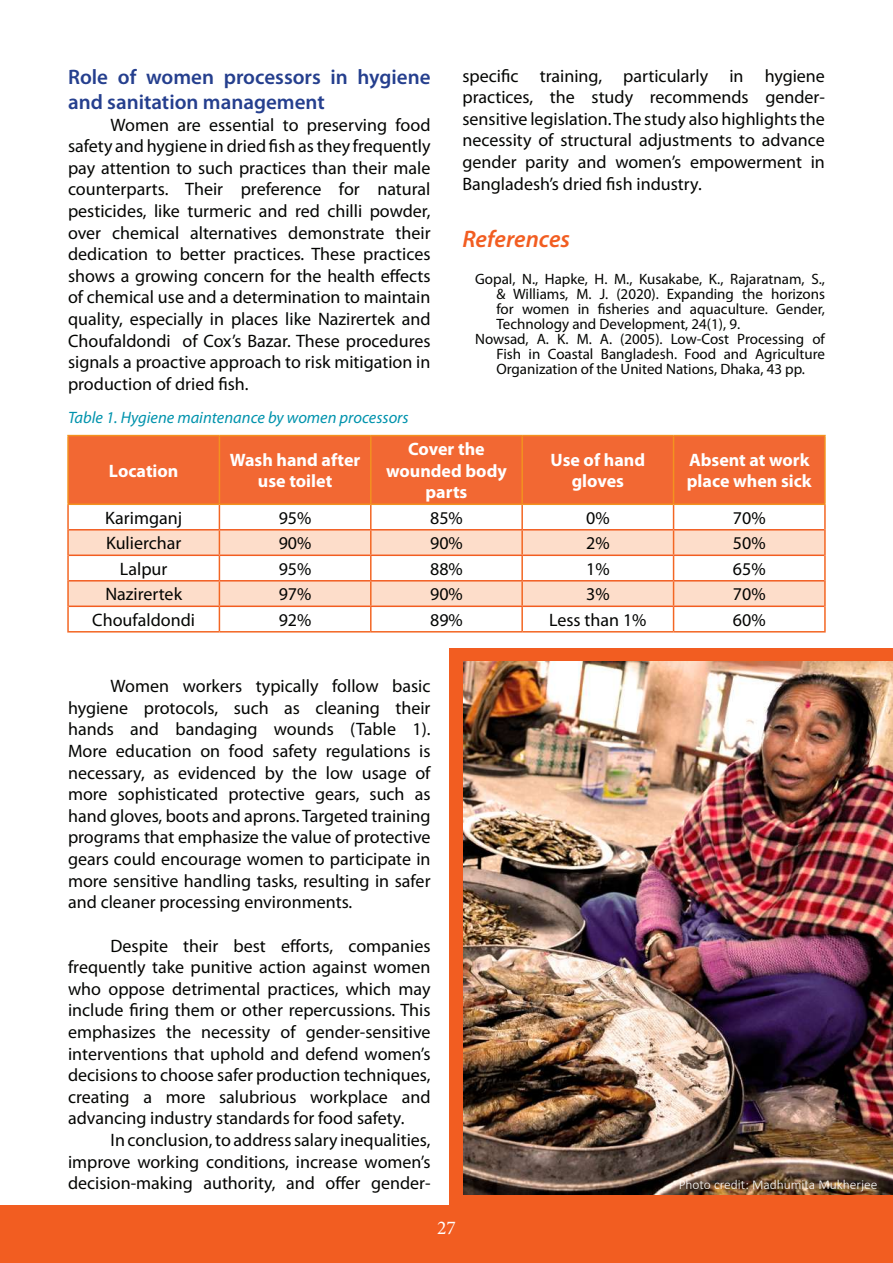
<style>
.page{position:relative;width:893px;height:1263px;background:#fff}
.page>*{position:absolute;margin:0;border:0;box-sizing:border-box;transform-origin:0 0}
.t1{font:italic 600 24px "Myriad Pro";color:#f25d21}
.t2{font:600 21px/25.2px "Myriad Pro";color:#253f8e}
.t3{font:19.5px "Minion Pro";color:#fff}
.t4{font:18px/21.6px "Myriad Pro";color:#040503;text-align:justify}
.t5{font:700 18px/21.6px "Myriad Pro";color:#fff;text-align:center}
.t6{font:italic 16.5px "Myriad Pro";color:#0093ad}
.t7{font:15px "Myriad Pro";color:#040503}
.t8{font:300 13.5px "Calibri";color:#fff}
</style>
<div class="page">
<div style="left:0;top:1205px;width:893px;height:58px;background:#f25d21"></div>
<div style="left:450px;top:648px;width:443px;height:557px;background:#f25d21"></div>
<div style="left:69px;top:436px;width:755px;height:67px;background:#f26833"></div>
<svg style="left:69px;top:530px;width:755px;height:75px;fill:#fdddca"></svg>
<hr style="left:67px;top:505px;width:2px;height:25px;background:#f36623">
<hr style="left:370px;top:505px;width:2px;height:24px;background:#f36623">
<hr style="left:521px;top:505px;width:2px;height:24px;background:#f36623">
<hr style="left:824px;top:505px;width:2px;height:25px;background:#f36623">
<hr style="left:67px;top:530px;width:2px;height:25px;background:#f36623">
<hr style="left:370px;top:530px;width:2px;height:24px;background:#f36623">
<hr style="left:521px;top:530px;width:2px;height:24px;background:#f36623">
<hr style="left:824px;top:530px;width:2px;height:25px;background:#f36623">
<hr style="left:67px;top:555px;width:2px;height:26px;background:#f36623">
<hr style="left:370px;top:556px;width:2px;height:24px;background:#f36623">
<hr style="left:521px;top:556px;width:2px;height:24px;background:#f36623">
<hr style="left:824px;top:555px;width:2px;height:26px;background:#f36623">
<hr style="left:67px;top:581px;width:2px;height:25px;background:#f36623">
<hr style="left:370px;top:581px;width:2px;height:24px;background:#f36623">
<hr style="left:521px;top:581px;width:2px;height:24px;background:#f36623">
<hr style="left:824px;top:581px;width:2px;height:25px;background:#f36623">
<hr style="left:67px;top:606px;width:2px;height:25px;background:#f36623">
<svg style="left:219px;top:505px;width:1px;height:126px"></svg>
<hr style="left:370px;top:607px;width:2px;height:24px;background:#f36623">
<hr style="left:521px;top:607px;width:2px;height:24px;background:#f36623">
<svg style="left:673px;top:505px;width:1px;height:126px"></svg>
<hr style="left:824px;top:606px;width:2px;height:25px;background:#f36623">
<hr style="left:67px;top:631px;width:152px;height:1px;background:#f36623">
<hr style="left:219px;top:631px;width:152px;height:1px;background:#f36623">
<hr style="left:371px;top:631px;width:151px;height:1px;background:#f36623">
<hr style="left:522px;top:631px;width:152px;height:1px;background:#f36623">
<hr style="left:674px;top:631px;width:152px;height:1px;background:#f36623">
<hr style="left:69px;top:529px;width:150px;height:1px;background:#f25d21">
<hr style="left:219px;top:529px;width:152px;height:1px;background:#f25d21">
<hr style="left:371px;top:529px;width:151px;height:1px;background:#f25d21">
<hr style="left:522px;top:529px;width:152px;height:1px;background:#f25d21">
<hr style="left:674px;top:529px;width:150px;height:1px;background:#f25d21">
<hr style="left:69px;top:554px;width:150px;height:2px;background:#f25d21">
<hr style="left:219px;top:554px;width:152px;height:2px;background:#f25d21">
<hr style="left:371px;top:554px;width:151px;height:2px;background:#f25d21">
<hr style="left:522px;top:554px;width:152px;height:2px;background:#f25d21">
<hr style="left:674px;top:554px;width:150px;height:2px;background:#f25d21">
<hr style="left:69px;top:580px;width:150px;height:1px;background:#f25d21">
<hr style="left:219px;top:580px;width:152px;height:1px;background:#f25d21">
<hr style="left:371px;top:580px;width:151px;height:1px;background:#f25d21">
<hr style="left:522px;top:580px;width:152px;height:1px;background:#f25d21">
<hr style="left:674px;top:580px;width:150px;height:1px;background:#f25d21">
<hr style="left:69px;top:605px;width:150px;height:2px;background:#f25d21">
<hr style="left:219px;top:605px;width:152px;height:2px;background:#f25d21">
<hr style="left:371px;top:605px;width:151px;height:2px;background:#f25d21">
<hr style="left:522px;top:605px;width:152px;height:2px;background:#f25d21">
<hr style="left:674px;top:605px;width:150px;height:2px;background:#f25d21">
<hr style="left:67px;top:435px;width:152px;height:1px;background:#f3921f">
<hr style="left:67px;top:436px;width:2px;height:67px;background:#f3921f">
<hr style="left:219px;top:435px;width:152px;height:1px;background:#f3921f">
<hr style="left:219px;top:436px;width:1px;height:67px;background:#f3921f">
<hr style="left:371px;top:435px;width:151px;height:1px;background:#f3921f">
<hr style="left:370px;top:436px;width:2px;height:67px;background:#f3921f">
<hr style="left:522px;top:435px;width:152px;height:1px;background:#f3921f">
<hr style="left:521px;top:436px;width:2px;height:67px;background:#f3921f">
<hr style="left:674px;top:435px;width:152px;height:1px;background:#f3921f">
<hr style="left:673px;top:436px;width:1px;height:67px;background:#f3921f">
<hr style="left:824px;top:436px;width:2px;height:67px;background:#f3921f">
<hr style="left:67px;top:503px;width:152px;height:2px;background:#f3921f">
<hr style="left:219px;top:503px;width:152px;height:2px;background:#f3921f">
<hr style="left:371px;top:503px;width:151px;height:2px;background:#f3921f">
<hr style="left:522px;top:503px;width:152px;height:2px;background:#f3921f">
<hr style="left:674px;top:503px;width:152px;height:2px;background:#f3921f">
<img style="left:463px;top:661px;width:430px;height:534px">
<p class="t2" style="left:68px;top:64px;width:364px">Role of women processors in hygiene and sanitation management</p>
<p class="t4" style="left:68px;top:113px;width:364px;text-indent:43px">Women are essential to preserving food safety and hygiene in dried fish as they frequently pay attention to such practices than their male counterparts. Their preference for natural pesticides, like turmeric and red chilli powder, over chemical alternatives demonstrate their dedication to better practices. These practices shows a growing concern for the health effects of chemical use and a determination to maintain quality, especially in places like Nazirertek and Choufaldondi of Cox’s Bazar. These procedures signals a proactive approach to risk mitigation in production of dried fish.</p>
<p class="t6" style="left:68px;top:407px;width:342px">Table 1. Hygiene maintenance by women processors</p>
<p class="t4" style="left:462px;top:64px;width:364px">specific training, particularly in hygiene practices, the study recommends gender&shy;sensitive legislation. The study also highlights the necessity of structural adjustments to advance gender parity and women’s empowerment in Bangladesh’s dried fish industry.</p>
<h1 class="t1" style="left:462px;top:224px;width:109px">References</h1>
<p class="t7" style="left:475px;top:269px;width:351px">Gopal, N., Hapke, H. M., Kusakabe, K., Rajaratnam, S.,</p>
<p class="t7" style="left:496px;top:284px;width:330px">&amp; Williams, M. J. (2020). Expanding the horizons</p>
<p class="t7" style="left:496px;top:299px;width:330px">for women in fisheries and aquaculture. Gender,</p>
<p class="t7" style="left:496px;top:314px;width:245px">Technology and Development, 24(1), 9.</p>
<p class="t7" style="left:475px;top:329px;width:351px">Nowsad, A. K. M. A. (2005). Low-Cost Processing of</p>
<p class="t7" style="left:496px;top:344px;width:330px">Fish in Coastal Bangladesh. Food and Agriculture</p>
<p class="t7" style="left:496px;top:359px;width:310px">Organization of the United Nations, Dhaka, 43 pp.</p>
<p class="t5" style="left:109px;top:459px;width:71px">Location</p>
<p class="t5" style="left:230px;top:448px;width:132px">Wash hand after use toilet</p>
<p class="t5" style="left:386px;top:438px;width:122px">Cover the wounded body parts</p>
<p class="t5" style="left:551px;top:448px;width:96px">Use of hand gloves</p>
<p class="t5" style="left:687px;top:448px;width:126px;text-align:left">Absent at work place when sick</p>
<p class="t4" style="left:105px;top:507px;width:79px">Karimganj</p>
<p class="t4" style="left:279px;top:507px;width:34px">95%</p>
<p class="t4" style="left:430px;top:507px;width:34px">85%</p>
<p class="t4" style="left:586px;top:507px;width:25px">0%</p>
<p class="t4" style="left:733px;top:507px;width:34px">70%</p>
<p class="t4" style="left:106px;top:532px;width:77px">Kulierchar</p>
<p class="t4" style="left:279px;top:532px;width:34px">90%</p>
<p class="t4" style="left:430px;top:532px;width:34px">90%</p>
<p class="t4" style="left:586px;top:532px;width:25px">2%</p>
<p class="t4" style="left:733px;top:532px;width:34px">50%</p>
<p class="t4" style="left:120px;top:558px;width:49px">Lalpur</p>
<p class="t4" style="left:279px;top:558px;width:34px">95%</p>
<p class="t4" style="left:430px;top:558px;width:34px">88%</p>
<p class="t4" style="left:586px;top:558px;width:25px">1%</p>
<p class="t4" style="left:733px;top:558px;width:34px">65%</p>
<p class="t4" style="left:105px;top:583px;width:78px">Nazirertek</p>
<p class="t4" style="left:279px;top:583px;width:34px">97%</p>
<p class="t4" style="left:430px;top:583px;width:34px">90%</p>
<p class="t4" style="left:586px;top:583px;width:25px">3%</p>
<p class="t4" style="left:733px;top:583px;width:34px">70%</p>
<p class="t4" style="left:92px;top:609px;width:104px">Choufaldondi</p>
<p class="t4" style="left:279px;top:609px;width:34px">92%</p>
<p class="t4" style="left:430px;top:609px;width:34px">89%</p>
<p class="t4" style="left:549px;top:609px;width:99px">Less than 1%</p>
<p class="t4" style="left:733px;top:609px;width:34px">60%</p>
<p class="t4" style="left:68px;top:675px;width:364px;text-indent:43px">Women workers typically follow basic hygiene protocols, such as cleaning their hands and bandaging wounds (Table 1).<br>More education on food safety regulations is necessary, as evidenced by the low usage of more sophisticated protective gears, such as hand gloves, boots and aprons. Targeted training programs that emphasize the value of protective gears could encourage women to participate in more sensitive handling tasks, resulting in safer and cleaner processing environments.</p>
<p class="t4" style="left:68px;top:934px;width:364px;text-indent:43px">Despite their best efforts, companies frequently take punitive action against women who oppose detrimental practices, which may include firing them or other repercussions. This emphasizes the necessity of gender-sensitive interventions that uphold and defend women’s decisions to choose safer production techniques, creating a more salubrious workplace and advancing industry standards for food safety.</p>
<p class="t4" style="left:68px;top:1129px;width:364px;text-indent:43px">In conclusion, to address salary inequalities, improve working conditions, increase women’s decision-making authority, and offer gender-</p>
<p class="t3" style="left:437px;top:1215px;width:20px">27</p>
<p class="t8" style="left:679px;top:1176px;width:200px">Photo credit: Madhumita Mukherjee</p>
</div>
